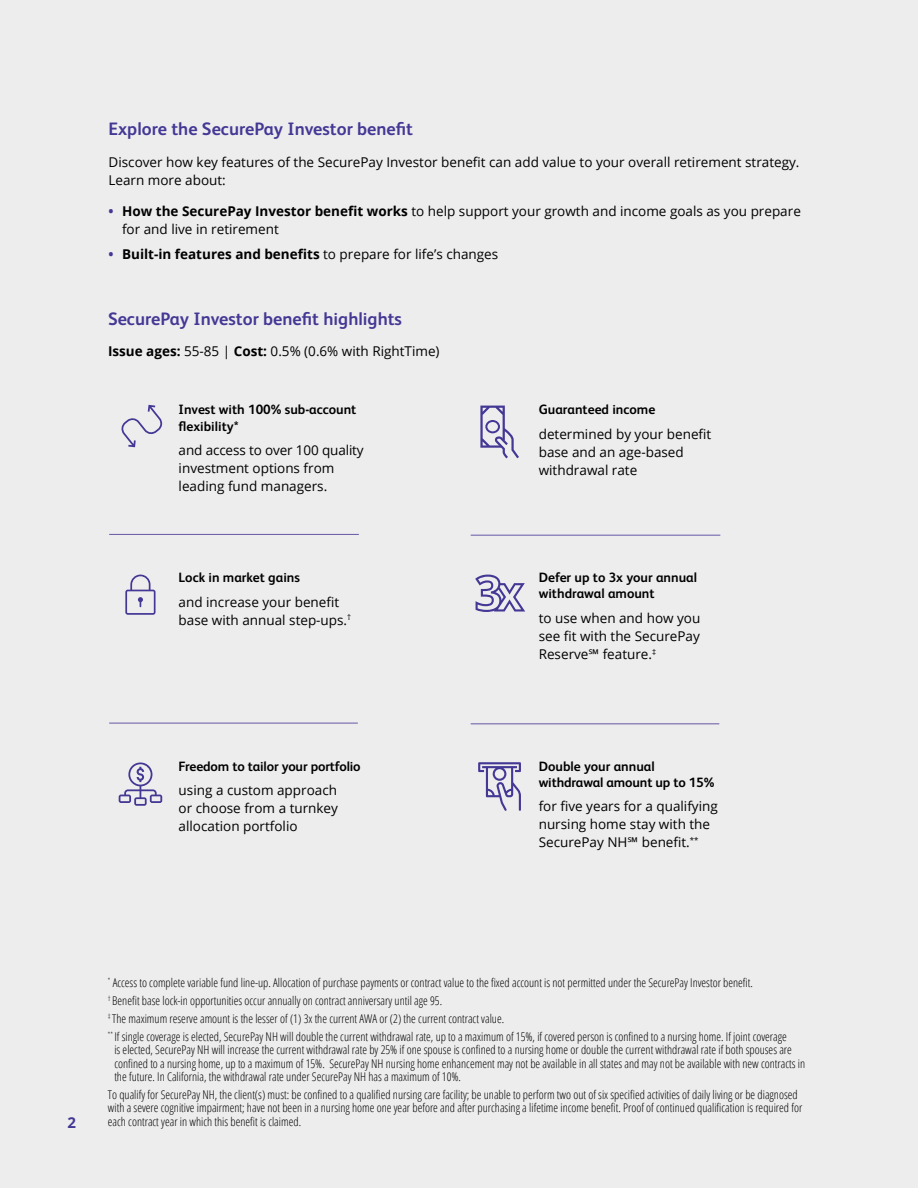
<style>
.page{position:relative;width:918px;height:1188px;background:#ededee}
.page>*{position:absolute;margin:0;border:0;box-sizing:border-box;transform-origin:0 0}
.t1{font:700 18px "FS Albert Pro";color:#443895}
.t2{font:700 15px "Open Sans";color:#443895}
.t3{font:13.5px/18px "Open Sans";color:#000}
.t4{font:700 13.5px/16.2px "FS Albert Pro";color:#000}
.t5{font:700 13.5px "Open Sans";color:#000}
.t6{font:300 condensed 12px/13.5px "Open Sans";color:#000}
.s1{font-weight:700;color:#443895}
.s2{font-weight:700}
.s3{color:#443895}
.s4{font-weight:400}
</style>
<div class="page">
<hr style="left:109px;top:534px;width:250px;height:1px;background:#6756a5">
<hr style="left:109px;top:723px;width:249px;height:1px;background:#6756a5">
<hr style="left:471px;top:535px;width:249px;height:1px;background:#6756a5">
<hr style="left:471px;top:723px;width:248px;height:1px;background:#6756a5">
<svg style="left:480px;top:406px;width:39px;height:52px"></svg>
<svg style="left:478px;top:762px;width:43px;height:49px"></svg>
<svg style="left:121px;top:405px;width:41px;height:42px"></svg>
<svg style="left:475px;top:575px;width:50px;height:37px"></svg>
<svg style="left:125px;top:575px;width:31px;height:40px"></svg>
<svg style="left:119px;top:762px;width:43px;height:44px"></svg>
<h1 class="t1" style="left:109px;top:117px;width:306px">Explore the SecurePay Investor benefit</h1>
<p class="t3" style="left:109px;top:153px;width:692px">Discover how key features of the SecurePay Investor benefit can add value to your overall retirement strategy.<br>Learn more about:</p>
<p class="t3" style="left:122px;top:202px;width:680px;text-indent:-14px"><span class="s1">•</span> <span class="s2">How the SecurePay Investor benefit works</span> to help support your growth and income goals as you prepare for and live in retirement</p>
<p class="t5" style="left:109px;top:245px;width:391px"><span class="s3">•</span> Built-in features and benefits <span class="s4">to prepare for life’s changes</span></p>
<h1 class="t1" style="left:108px;top:306px;width:296px">SecurePay Investor benefit highlights</h1>
<p class="t3" style="left:108px;top:342px;width:333px"><span class="s2">Issue ages:</span> 55-85 | <span class="s2">Cost:</span> 0.5% (0.6% with RightTime)</p>
<p class="t4" style="left:179px;top:401px;width:179px">Invest with 100% sub-account flexibility*</p>
<p class="t3" style="left:179px;top:441px;width:187px">and access to over 100 quality investment options from leading fund managers.</p>
<p class="t4" style="left:179px;top:569px;width:123px">Lock in market gains</p>
<p class="t3" style="left:179px;top:593px;width:174px">and increase your benefit base with annual step-ups.<sup>†</sup></p>
<p class="t4" style="left:179px;top:757px;width:184px">Freedom to tailor your portfolio</p>
<p class="t3" style="left:179px;top:781px;width:161px;text-align:justify">using a custom approach or choose from a turnkey allocation portfolio</p>
<p class="t4" style="left:539px;top:401px;width:118px">Guaranteed income</p>
<p class="t3" style="left:539px;top:425px;width:174px">determined by your benefit base and an age-based withdrawal rate</p>
<p class="t4" style="left:539px;top:569px;width:160px">Defer up to 3x your annual withdrawal amount</p>
<p class="t3" style="left:539px;top:609px;width:163px;text-align:justify">to use when and how you see fit with the SecurePay Reserve℠ feature.<sup>‡</sup></p>
<p class="t4" style="left:539px;top:757px;width:177px">Double your annual withdrawal amount up to 15%</p>
<p class="t3" style="left:539px;top:797px;width:181px">for five years for a qualifying nursing home stay with the<br>SecurePay NH℠ benefit.<sup>**</sup></p>
<p class="t2" style="left:68px;top:1112px;width:10px">2</p>
<p class="t6" style="left:108px;top:973px;width:680px;line-height:17.9px"><sup>*</sup> Access to complete variable fund line-up. Allocation of purchase payments or contract value to the fixed account is not permitted under the SecurePay Investor benefit.<br><sup>†</sup> Benefit base lock-in opportunities occur annually on contract anniversary until age 95.<br><sup>‡</sup> The maximum reserve amount is the lesser of (1) 3x the current AWA or (2) the current contract value.<br><sup>**</sup> If single coverage is elected, SecurePay NH will double the current withdrawal rate, up to a maximum of 15%, if covered person is confined to a nursing home. If joint coverage</p>
<p class="t6" style="left:114px;top:1043px;width:692px">is elected, SecurePay NH will increase the current withdrawal rate by 25% if one spouse is confined to a nursing home or double the current withdrawal rate if both spouses are confined to a nursing home, up to a maximum of 15%. SecurePay NH nursing home enhancement may not be available in all states and may not be available with new contracts in the future. In California, the withdrawal rate under SecurePay NH has a maximum of 10%.</p>
<p class="t6" style="left:108px;top:1087px;width:696px">To qualify for SecurePay NH, the client(s) must: be confined to a qualified nursing care facility; be unable to perform two out of six specified activities of daily living or be diagnosed with a severe cognitive impairment; have not been in a nursing home one year before and after purchasing a lifetime income benefit. Proof of continued qualification is required for each contract year in which this benefit is claimed.</p>
</div>
